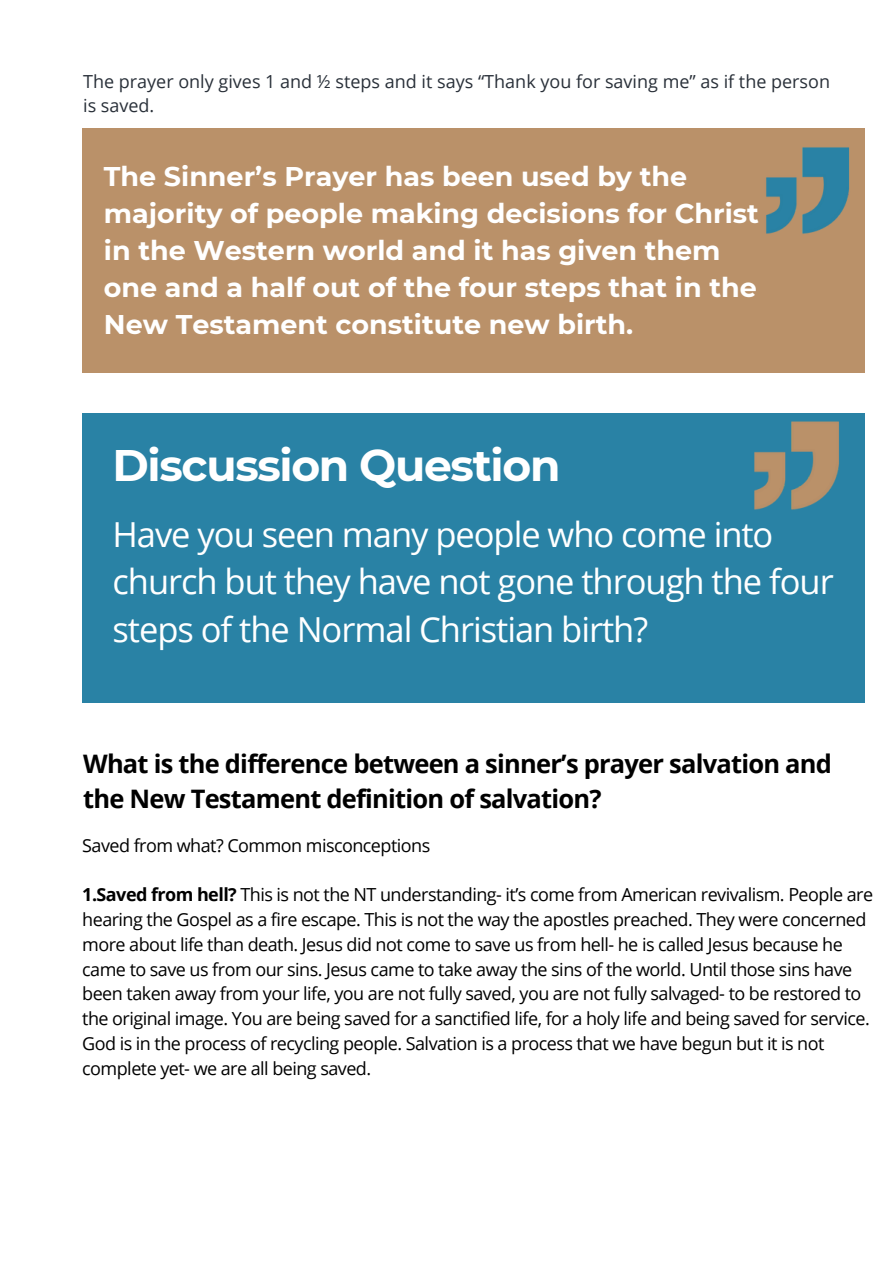
<style>
.page{position:relative;width:893px;height:1264px;background:#fff}
.page>*{position:absolute;margin:0;border:0;box-sizing:border-box;transform-origin:0 0}
.t1{font:700 44.1px "Montserrat";letter-spacing:-.03em;color:#fff}
.t2{font:34.5px/47.2px "Open Sans";letter-spacing:-.03em;color:#fff}
.t3{font:700 27px/37px "Montserrat";color:#fff}
.t4{font:700 25.5px/34.8px "Open Sans";letter-spacing:-.03em;color:#000}
.t5{font:18px/24.8px "Open Sans";letter-spacing:-.03em;color:#000}
.t6{font:18px "Open Sans";color:#293039}
.s1{font-weight:700}
</style>
<div class="page">
<div style="left:82px;top:129px;width:783px;height:243px;background:#ba9169"></div>
<div style="left:82px;top:413px;width:783px;height:289px;background:#2982a5"></div>
<img style="left:754px;top:421px;width:85px;height:89px">
<img style="left:766px;top:147px;width:84px;height:87px">
<p class="t6" style="left:83px;top:68px;width:748px">The prayer only gives 1 and ½ steps and it says “Thank you for saving me” as if the person</p>
<p class="t6" style="left:83px;top:93px;width:73px">is saved.</p>
<p class="t3" style="left:104px;top:157px;width:656px">The Sinner’s Prayer has been used by the majority of people making decisions for Christ in the Western world and it has given them one and a half out of the four steps that in the New Testament constitute new birth.</p>
<p class="t1" style="left:112px;top:438px;width:449px">Discussion Question</p>
<p class="t2" style="left:112px;top:510px;width:722px">Have you seen many people who come into church but they have not gone through the four steps of the Normal Christian birth?</p>
<p class="t4" style="left:83px;top:745px;width:750px">What is the difference between a sinner’s prayer salvation and the New Testament definition of salvation?</p>
<p class="t5" style="left:82px;top:832px;width:349px">Saved from what? Common misconceptions</p>
<p class="t5" style="left:82px;top:882px;width:792px"><span class="s1">1.Saved from hell?</span> This is not the NT understanding- it’s come from American revivalism. People are hearing the Gospel as a fire escape. This is not the way the apostles preached. They were concerned more about life than death. Jesus did not come to save us from hell- he is called Jesus because he came to save us from our sins. Jesus came to take away the sins of the world. Until those sins have been taken away from your life, you are not fully saved, you are not fully salvaged- to be restored to the original image. You are being saved for a sanctified life, for a holy life and being saved for service.<br>God is in the process of recycling people. Salvation is a process that we have begun but it is not complete yet- we are all being saved.</p>
</div>
